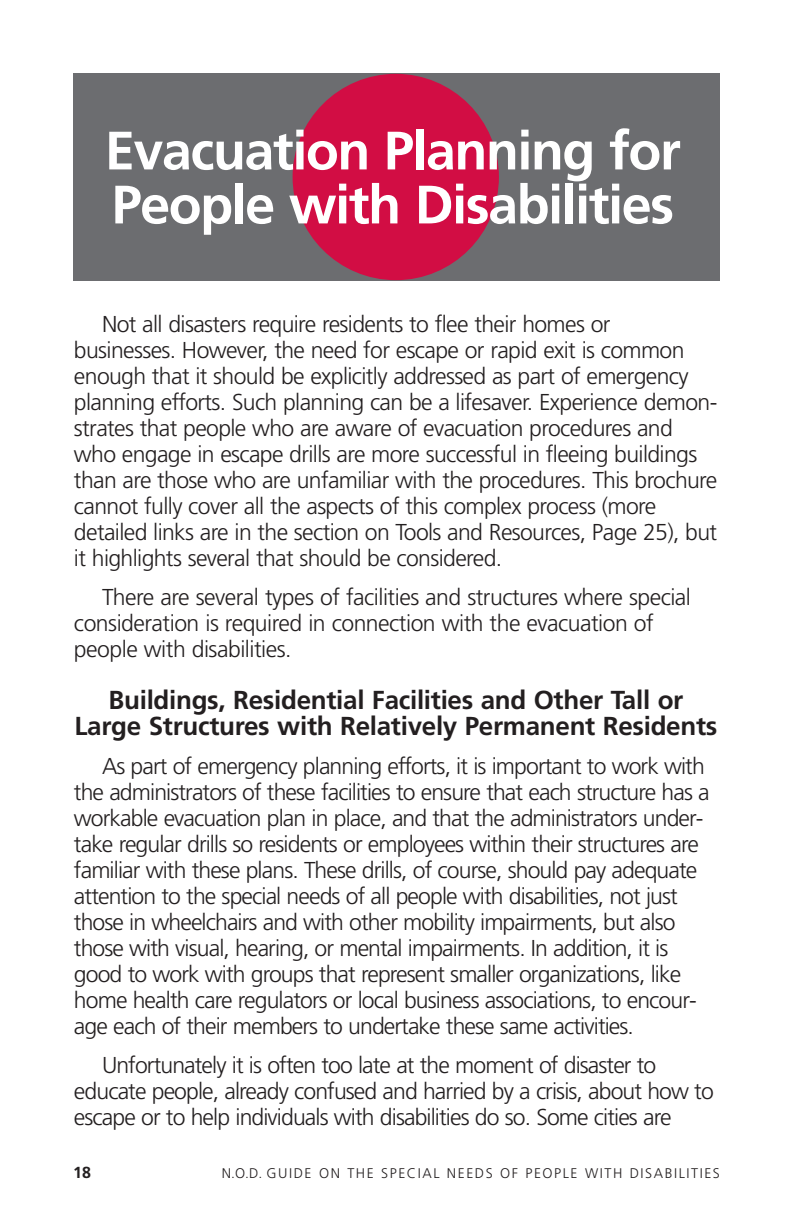
<style>
.page{position:relative;width:792px;height:1224px;background:#fff}
.page>*{position:absolute;margin:0;border:0;box-sizing:border-box;transform-origin:0 0}
.t1{font:700 54px/54px "Frutiger";letter-spacing:-.03em;color:#fff}
.t2{font:700 26px/26px "Frutiger";letter-spacing:-.01em;color:#231f20;text-align:center}
.t3{font:300 23px/26px "Frutiger";letter-spacing:-.04em;color:#231f20}
.t4{font:300 23px/26px "Frutiger";letter-spacing:-.02em;color:#231f20}
.t5{font:700 16px "Frutiger";color:#231f20}
.t6{font:300 14px "Frutiger";letter-spacing:.11em;color:#231f20}
</style>
<div class="page">
<div style="left:73px;top:73px;width:647px;height:208px;background:#6c6d70"></div>
<div style="left:293px;top:74px;width:206px;height:206px;background:#d20d44;border-radius:50%"></div>
<h1 class="t1" style="left:105px;top:129px;width:578px">Evacuation Planning for<br>People with Disabilities</h1>
<p class="t3" style="left:74px;top:314px;width:645px;text-indent:28px">Not all disasters require residents to flee their homes or businesses. However, the need for escape or rapid exit is common enough that it should be explicitly addressed as part of emergency planning efforts. Such planning can be a lifesaver. Experience demon&shy;strates that people who are aware of evacuation procedures and who engage in escape drills are more successful in fleeing buildings than are those who are unfamiliar with the procedures. This brochure cannot fully cover all the aspects of this complex process (more detailed links are in the section on Tools and Resources, Page 25), but it highlights several that should be considered.</p>
<p class="t4" style="left:74px;top:587px;width:619px;text-indent:28px">There are several types of facilities and structures where special consideration is required in connection with the evacuation of people with disabilities.</p>
<p class="t2" style="left:75px;top:690px;width:644px">Buildings, Residential Facilities and Other Tall or<br>Large Structures with Relatively Permanent Residents</p>
<p class="t3" style="left:74px;top:756px;width:637px;text-indent:28px">As part of emergency planning efforts, it is important to work with the administrators of these facilities to ensure that each structure has a workable evacuation plan in place, and that the administrators under&shy;take regular drills so residents or employees within their structures are familiar with these plans. These drills, of course, should pay adequate attention to the special needs of all people with disabilities, not just those in wheelchairs and with other mobility impairments, but also those with visual, hearing, or mental impairments. In addition, it is good to work with groups that represent smaller organizations, like home health care regulators or local business associations, to encour&shy;age each of their members to undertake these same activities.</p>
<p class="t3" style="left:74px;top:1055px;width:641px;text-indent:28px">Unfortunately it is often too late at the moment of disaster to educate people, already confused and harried by a crisis, about how to escape or to help individuals with disabilities do so. Some cities are</p>
<p class="t5" style="left:73px;top:1167px;width:19px">18</p>
<p class="t6" style="left:222px;top:1168px;width:500px">N.O.D. GUIDE ON THE SPECIAL NEEDS OF PEOPLE WITH DISABILITIES</p>
</div>
